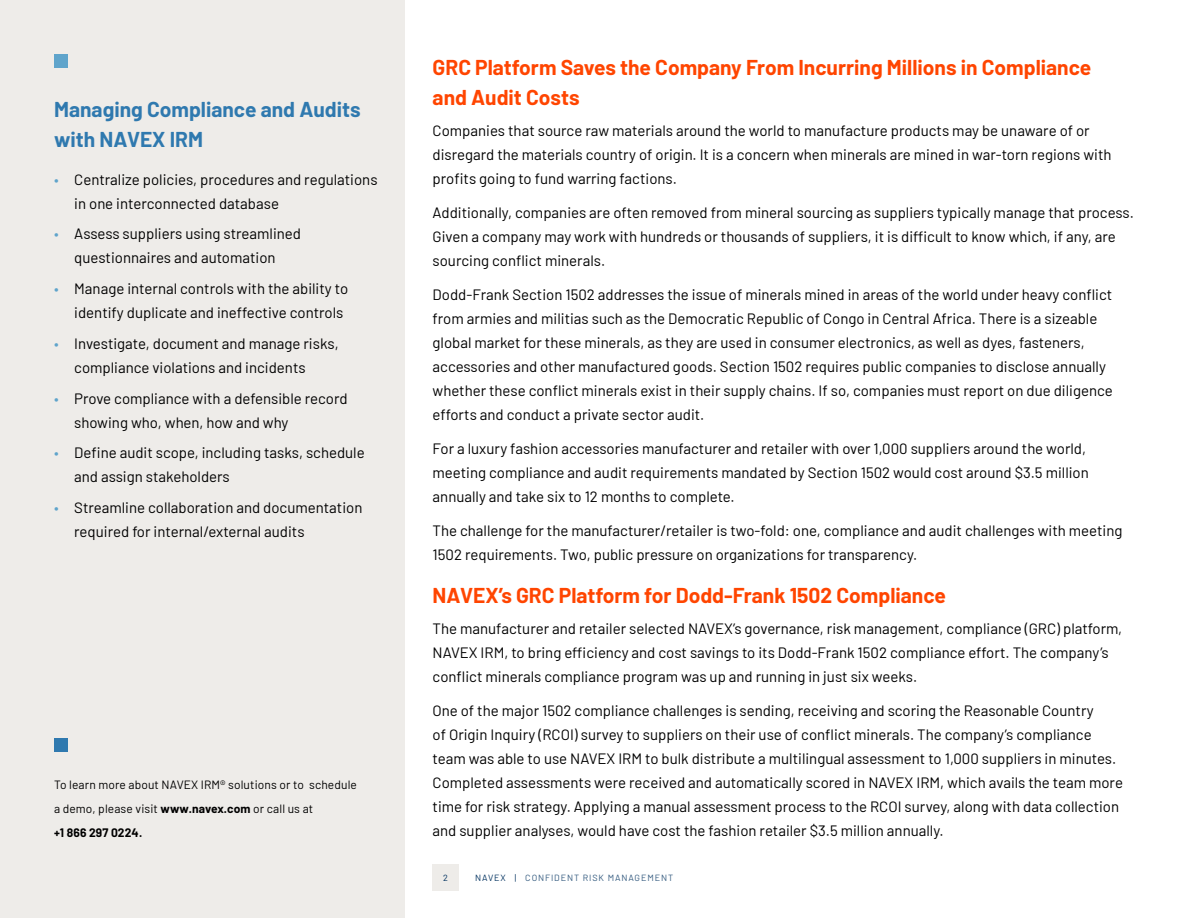
<style>
.page{position:relative;width:1188px;height:918px;background:#fff}
.page>*{position:absolute;margin:0;border:0;box-sizing:border-box;transform-origin:0 0}
.t1{font:700 21px/30px "Barlow";color:#ff4500}
.t2{font:700 21px/30px "Barlow";color:#2f79af}
.t3{font:15px/24px "Barlow";color:#000}
.t4{font:12px/24px "Barlow";letter-spacing:.01em;color:#000}
.t5{font:9px "Barlow";letter-spacing:.1em;color:#335a7f}
.t6{font:9px "Barlow";color:#00315f}
.s1{color:#5fa4cb}
.s2{font-weight:700}
.s3{color:#00315f}
</style>
<div class="page">
<div style="left:0;top:0;width:405px;height:918px;background:#eeece9"></div>
<div style="left:432px;top:864px;width:27px;height:27px;background:#eeece9"></div>
<div style="left:54px;top:738px;width:14px;height:14px;background:#2f79af"></div>
<div style="left:54px;top:54px;width:14px;height:14px;background:#5fa4cb"></div>
<h1 class="t2" style="left:54px;top:93px;width:308px">Managing Compliance and Audits with NAVEX IRM</h1>
<p class="t3" style="left:74px;top:166px;width:305px;text-indent:-20px"><span class="s1">•</span> Centralize policies, procedures and regulations in one interconnected database</p>
<p class="t3" style="left:54px;top:221px;width:249px;text-align:center"><span class="s1">•</span> Assess suppliers using streamlined questionnaires and automation</p>
<p class="t3" style="left:74px;top:276px;width:276px;text-indent:-20px"><span class="s1">•</span> Manage internal controls with the ability to identify duplicate and ineffective controls</p>
<p class="t3" style="left:74px;top:330px;width:266px;text-indent:-20px"><span class="s1">•</span> Investigate, document and manage risks, compliance violations and incidents</p>
<p class="t3" style="left:74px;top:385px;width:275px;text-indent:-20px"><span class="s1">•</span> Prove compliance with a defensible record showing who, when, how and why</p>
<p class="t3" style="left:74px;top:440px;width:292px;text-indent:-20px"><span class="s1">•</span> Define audit scope, including tasks, schedule and assign stakeholders</p>
<p class="t3" style="left:74px;top:495px;width:290px;text-indent:-20px"><span class="s1">•</span> Streamline collaboration and documentation required for internal/external audits</p>
<p class="t4" style="left:54px;top:772px;width:304px">To learn more about NAVEX IRM® solutions or to schedule a demo, please visit <span class="s2">www.navex.com</span> or call us at<br><span class="s2">+1 866 297 0224.</span></p>
<h1 class="t1" style="left:433px;top:51px;width:660px">GRC Platform Saves the Company From Incurring Millions in Compliance and Audit Costs</h1>
<p class="t3" style="left:433px;top:117px;width:680px">Companies that source raw materials around the world to manufacture products may be unaware of or disregard the materials country of origin. It is a concern when minerals are mined in war-torn regions with profits going to fund warring factions.</p>
<p class="t3" style="left:433px;top:199px;width:703px">Additionally, companies are often removed from mineral sourcing as suppliers typically manage that process.<br>Given a company may work with hundreds or thousands of suppliers, it is difficult to know which, if any, are sourcing conflict minerals.</p>
<p class="t3" style="left:433px;top:281px;width:682px">Dodd-Frank Section 1502 addresses the issue of minerals mined in areas of the world under heavy conflict from armies and militias such as the Democratic Republic of Congo in Central Africa. There is a sizeable global market for these minerals, as they are used in consumer electronics, as well as dyes, fasteners, accessories and other manufactured goods. Section 1502 requires public companies to disclose annually whether these conflict minerals exist in their supply chains. If so, companies must report on due diligence efforts and conduct a private sector audit.</p>
<p class="t3" style="left:433px;top:435px;width:658px">For a luxury fashion accessories manufacturer and retailer with over 1,000 suppliers around the world, meeting compliance and audit requirements mandated by Section 1502 would cost around $3.5 million annually and take six to 12 months to complete.</p>
<p class="t3" style="left:433px;top:517px;width:691px">The challenge for the manufacturer/retailer is two-fold: one, compliance and audit challenges with meeting<br>1502 requirements. Two, public pressure on organizations for transparency.</p>
<h1 class="t1" style="left:433px;top:579px;width:515px">NAVEX’s GRC Platform for Dodd-Frank 1502 Compliance</h1>
<p class="t3" style="left:433px;top:615px;width:691px">The manufacturer and retailer selected NAVEX’s governance, risk management, compliance (GRC) platform,<br>NAVEX IRM, to bring efficiency and cost savings to its Dodd-Frank 1502 compliance effort. The company’s conflict minerals compliance program was up and running in just six weeks.</p>
<p class="t3" style="left:433px;top:697px;width:692px">One of the major 1502 compliance challenges is sending, receiving and scoring the Reasonable Country<br>of Origin Inquiry (RCOI) survey to suppliers on their use of conflict minerals. The company’s compliance team was able to use NAVEX IRM to bulk distribute a multilingual assessment to 1,000 suppliers in minutes.<br>Completed assessments were received and automatically scored in NAVEX IRM, which avails the team more time for risk strategy. Applying a manual assessment process to the RCOI survey, along with data collection and supplier analyses, would have cost the fashion retailer $3.5 million annually.</p>
<p class="t6" style="left:443px;top:871px;width:6px">2</p>
<p class="t5" style="left:475px;top:871px;width:199px"><span class="s3">NAVEX |</span> CONFIDENT RISK MANAGEMENT</p>
</div>
